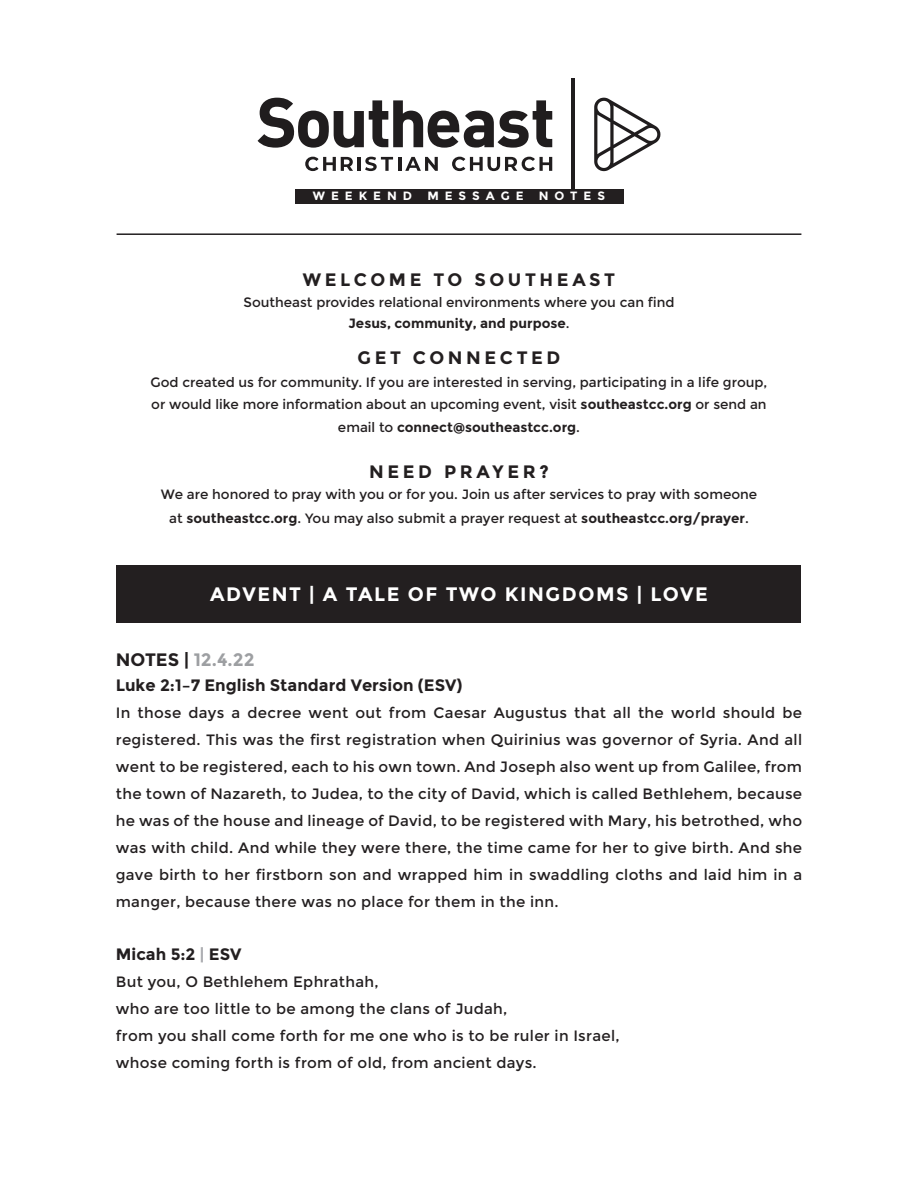
<style>
.page{position:relative;width:918px;height:1188px;background:#fff}
.page>*{position:absolute;margin:0;border:0;box-sizing:border-box;transform-origin:0 0}
.t1{font:700 19.5px "Montserrat";letter-spacing:.08em;color:#fff}
.t2{font:700 18px "Montserrat";letter-spacing:.2em;color:#231f20}
.t3{font:700 18px "Montserrat";color:#9d9fa2}
.t4{font:700 16.5px "Montserrat";color:#231f20}
.t5{font:15px/27px "Montserrat";letter-spacing:.02em;color:#231f20;text-align:justify}
.t6{font:13.5px/22.5px "Montserrat";color:#231f20;text-align:center}
.t7{font:700 12px "Montserrat";letter-spacing:.5em;color:#fff}
.s1{font-weight:700}
.s2{color:#231f20}
.s3{color:#a8a9ad}
</style>
<div class="page">
<hr style="left:117px;top:233px;width:684px;height:2px;background:#231f20">
<hr style="left:572px;top:78px;width:3px;height:112px;background:#201d1e">
<svg style="left:305px;top:157px;width:48px;height:14px"></svg>
<hr style="left:357px;top:157px;width:4px;height:14px;background:#201d1e">
<svg style="left:365px;top:157px;width:28px;height:14px"></svg>
<hr style="left:398px;top:157px;width:3px;height:14px;background:#201d1e">
<svg style="left:405px;top:157px;width:33px;height:14px"></svg>
<svg style="left:452px;top:157px;width:100px;height:14px"></svg>
<svg style="left:258px;top:98px;width:294px;height:50px"></svg>
<svg style="left:594px;top:98px;width:66px;height:73px"></svg>
<div style="left:295px;top:189px;width:328px;height:14px;background:#231f20"></div>
<div style="left:117px;top:566px;width:684px;height:57px;background:#231f20"></div>
<p class="t7" style="left:313px;top:189px;width:101px">WEEKEND</p>
<p class="t7" style="left:427px;top:189px;width:98px">MESSAGE</p>
<p class="t7" style="left:539px;top:189px;width:68px">NOTES</p>
<p class="t2" style="left:303px;top:269px;width:314px">WELCOME TO SOUTHEAST</p>
<p class="t6" style="left:244px;top:292px;width:432px;line-height:21px">Southeast provides relational environments where you can find<br><span class="s1">Jesus, community, and purpose</span>.</p>
<p class="t2" style="left:358px;top:347px;width:204px">GET CONNECTED</p>
<p class="t6" style="left:151px;top:371px;width:618px">God created us for community. If you are interested in serving, participating in a life group, or would like more information about an upcoming event, visit <span class="s1">southeastcc.org</span> or send an email to <span class="s1">connect@southeastcc.org</span>.</p>
<p class="t2" style="left:369px;top:461px;width:181px">NEED PRAYER?</p>
<p class="t6" style="left:161px;top:482px;width:598px;line-height:24.6px">We are honored to pray with you or for you. Join us after services to pray with someone at <span class="s1">southeastcc.org</span>. You may also submit a prayer request at <span class="s1">southeastcc.org/prayer</span>.</p>
<h1 class="t1" style="left:210px;top:582px;width:499px">ADVENT | A TALE OF TWO KINGDOMS | LOVE</h1>
<p class="t3" style="left:116px;top:648px;width:140px"><span class="s2">NOTES |</span> 12.4.22</p>
<p class="t4" style="left:116px;top:675px;width:348px">Luke 2:1–7 English Standard Version (ESV)</p>
<p class="t5" style="left:116px;top:699px;width:688px">In those days a decree went out from Caesar Augustus that all the world should be registered. This was the first registration when Quirinius was governor of Syria. And all went to be registered, each to his own town. And Joseph also went up from Galilee, from the town of Nazareth, to Judea, to the city of David, which is called Bethlehem, because he was of the house and lineage of David, to be registered with Mary, his betrothed, who was with child. And while they were there, the time came for her to give birth. And she gave birth to her firstborn son and wrapped him in swaddling cloths and laid him in a manger, because there was no place for them in the inn.</p>
<p class="t4" style="left:116px;top:944px;width:127px">Micah 5:2 <span class="s3">|</span> ESV</p>
<p class="t5" style="left:116px;top:968px;width:505px;text-align:left">But you, O Bethlehem Ephrathah,<br>who are too little to be among the clans of Judah,<br>from you shall come forth for me one who is to be ruler in Israel, whose coming forth is from of old, from ancient days.</p>
</div>
